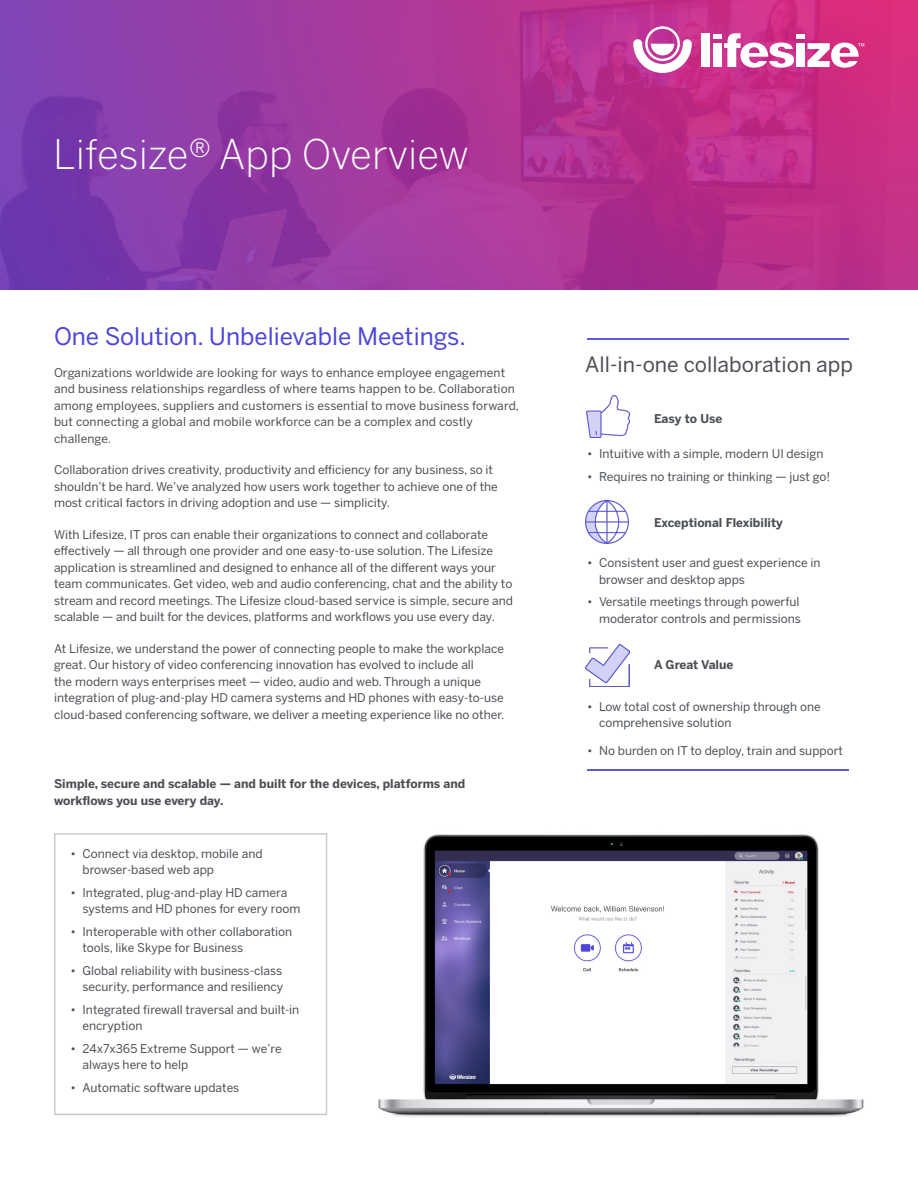
<style>
.page{position:relative;width:918px;height:1188px;background:#fff}
.page>*{position:absolute;margin:0;border:0;box-sizing:border-box;transform-origin:0 0}
.t1{font:300 40.5px "Benton Sans";color:#fff}
.t2{font:24px "Benton Sans";color:#4b45da}
.t3{font:21px "Benton Sans";color:#4b4f54}
.Copy{font:12px/16.5px "Benton Sans";color:#4b4f54}
.t4{font:700 12px/16.5px "Benton Sans";color:#4b4f54}
</style>
<div class="page">
<img style="left:0;top:0;width:918px;height:290px">
<svg style="left:633px;top:26px;width:59px;height:47px"></svg>
<div style="left:714px;top:34px;width:8px;height:5px;background:#fff"></div>
<div style="left:714px;top:43px;width:8px;height:24px;background:#fff"></div>
<div style="left:702px;top:34px;width:8px;height:33px;background:#fff"></div>
<div style="left:796px;top:34px;width:8px;height:5px;background:#fff"></div>
<div style="left:796px;top:43px;width:8px;height:24px;background:#fff"></div>
<svg style="left:724px;top:33px;width:70px;height:35px"></svg>
<svg style="left:808px;top:43px;width:56px;height:25px"></svg>
<div style="left:54px;top:833px;width:273px;height:282px;border:2px solid #c9cacc"></div>
<img style="left:586px;top:644px;width:43px;height:42px">
<img style="left:586px;top:395px;width:44px;height:43px">
<img style="left:586px;top:501px;width:43px;height:43px">
<hr style="left:587px;top:770px;width:261px;height:1px;background:#4b45da">
<img style="left:378px;top:834px;width:486px;height:283px">
<hr style="left:587px;top:338px;width:261px;height:2px;background:#4b45da">
<h1 class="t1" style="left:53px;top:130px;width:417px">Lifesize® App Overview</h1>
<h3 class="t2" style="left:54px;top:322px;width:413px">One Solution. Unbelievable Meetings.</h3>
<p class="Copy" style="left:54px;top:364px;width:467px">Organizations worldwide are looking for ways to enhance employee engagement and business relationships regardless of where teams happen to be. Collaboration among employees, suppliers and customers is essential to move business forward, but connecting a global and mobile workforce can be a complex and costly challenge.</p>
<p class="Copy" style="left:54px;top:462px;width:445px">Collaboration drives creativity, productivity and efficiency for any business, so it shouldn’t be hard. We’ve analyzed how users work together to achieve one of the most critical factors in driving adoption and use — simplicity.</p>
<p class="Copy" style="left:54px;top:526px;width:461px">With Lifesize, IT pros can enable their organizations to connect and collaborate effectively — all through one provider and one easy-to-use solution. The Lifesize application is streamlined and designed to enhance all of the different ways your team communicates. Get video, web and audio conferencing, chat and the ability to stream and record meetings. The Lifesize cloud-based service is simple, secure and scalable — and built for the devices, platforms and workflows you use every day.</p>
<p class="Copy" style="left:54px;top:640px;width:452px">At Lifesize, we understand the power of connecting people to make the workplace great. Our history of video conferencing innovation has evolved to include all<br>the modern ways enterprises meet — video, audio and web. Through a unique integration of plug-and-play HD camera systems and HD phones with easy-to-use cloud-based conferencing software, we deliver a meeting experience like no other.</p>
<h4 class="t4" style="left:54px;top:775px;width:413px">Simple, secure and scalable — and built for the devices, platforms and workflows you use every day.</h4>
<p class="Copy" style="left:82px;top:845px;width:182px;text-indent:-12px">• Connect via desktop, mobile and browser-based web app</p>
<p class="Copy" style="left:82px;top:884px;width:219px;text-indent:-12px">• Integrated, plug-and-play HD camera systems and HD phones for every room</p>
<p class="Copy" style="left:82px;top:923px;width:211px;text-indent:-12px">• Interoperable with other collaboration tools, like Skype for Business</p>
<p class="Copy" style="left:70px;top:962px;width:214px;text-align:right">• Global reliability with business-class security, performance and resiliency</p>
<p class="Copy" style="left:82px;top:1001px;width:218px;text-indent:-12px">• Integrated firewall traversal and built-in encryption</p>
<p class="Copy" style="left:82px;top:1040px;width:201px;text-indent:-12px">• 24x7x365 Extreme Support — we’re always here to help</p>
<p class="Copy" style="left:70px;top:1079px;width:170px">• Automatic software updates</p>
<h3 class="t3" style="left:585px;top:352px;width:269px">All-in-one collaboration app</h3>
<h4 class="t4" style="left:654px;top:410px;width:70px">Easy to Use</h4>
<p class="Copy" style="left:587px;top:445px;width:238px">• Intuitive with a simple, modern UI design</p>
<p class="Copy" style="left:587px;top:468px;width:245px">• Requires no training or thinking — just go!</p>
<h4 class="t4" style="left:654px;top:515px;width:130px">Exceptional Flexibility</h4>
<p class="Copy" style="left:599px;top:555px;width:223px;text-indent:-12px">• Consistent user and guest experience in browser and desktop apps</p>
<p class="Copy" style="left:587px;top:594px;width:216px;text-align:right">• Versatile meetings through powerful moderator controls and permissions</p>
<h4 class="t4" style="left:654px;top:656px;width:81px">A Great Value</h4>
<p class="Copy" style="left:599px;top:698px;width:223px;text-indent:-12px">• Low total cost of ownership through one comprehensive solution</p>
<p class="Copy" style="left:587px;top:742px;width:258px">• No burden on IT to deploy, train and support</p>
</div>
